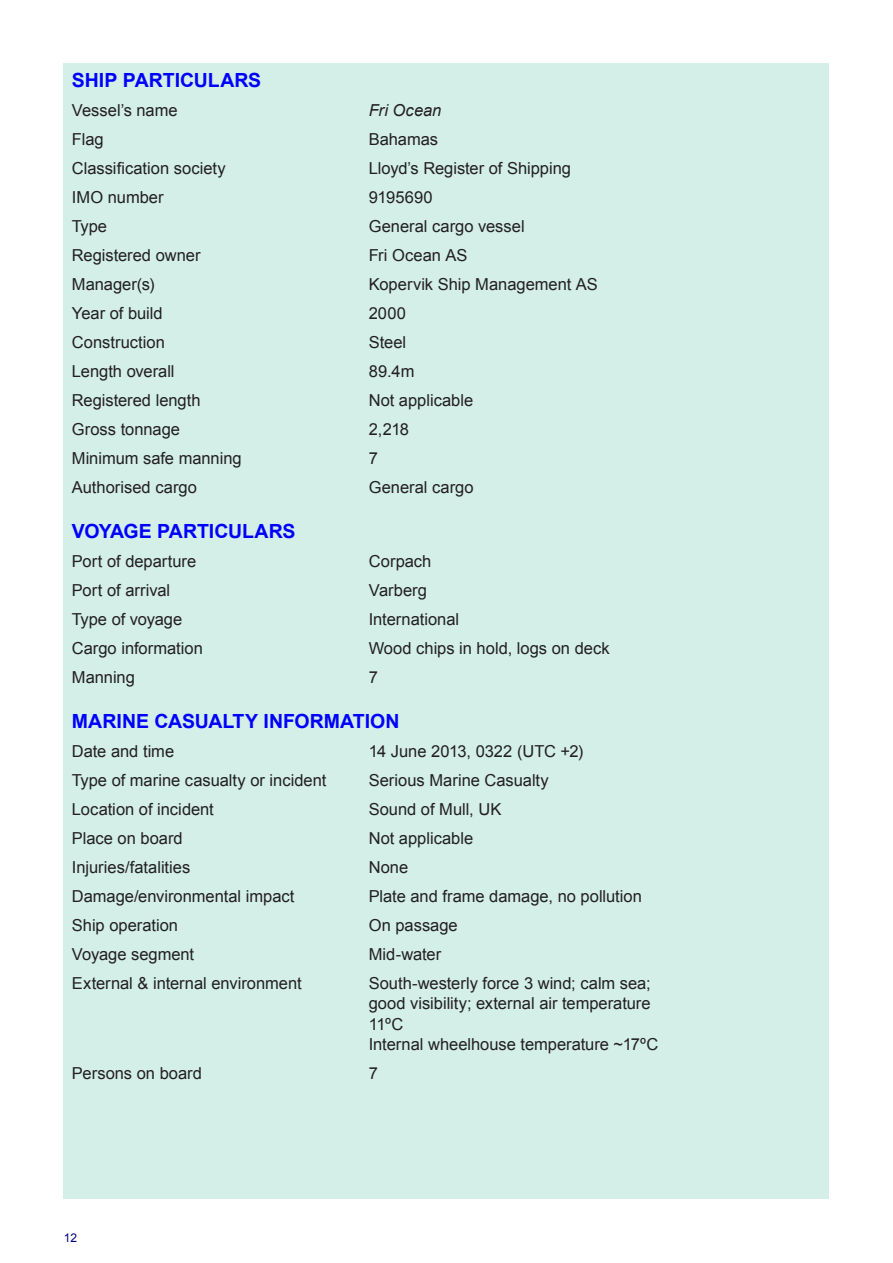
<style>
.page{position:relative;width:893px;height:1263px;background:#fff}
.page>*{position:absolute;margin:0;border:0;box-sizing:border-box;transform-origin:0 0}
._2_2_Table_Header{font:700 19.5px "Arial";color:#00f}
._3_5_Table_Text{font:16.5px/20.2px "Arial";color:#231f20;text-align:justify}
._3_5_Table_Text-2{font:italic 16.5px "Arial";color:#231f20}
.t1{font:12px "Arial";color:#000080}
</style>
<div class="page">
<div style="left:64px;top:64px;width:765px;height:1135px;background:#d3efe8"></div>
<p class="_2_2_Table_Header" style="left:72px;top:67px;width:191px">SHIP PARTICULARS</p>
<p class="_3_5_Table_Text" style="left:72px;top:100px;width:107px">Vessel’s name</p>
<p class="_3_5_Table_Text-2" style="left:369px;top:100px;width:74px">Fri Ocean</p>
<p class="_3_5_Table_Text" style="left:72px;top:129px;width:33px">Flag</p>
<p class="_3_5_Table_Text" style="left:369px;top:129px;width:71px">Bahamas</p>
<p class="_3_5_Table_Text" style="left:72px;top:158px;width:155px">Classification society</p>
<p class="_3_5_Table_Text" style="left:369px;top:158px;width:204px">Lloyd’s Register of Shipping</p>
<p class="_3_5_Table_Text" style="left:72px;top:187px;width:93px">IMO number</p>
<p class="_3_5_Table_Text" style="left:369px;top:187px;width:66px">9195690</p>
<p class="_3_5_Table_Text" style="left:72px;top:216px;width:37px">Type</p>
<p class="_3_5_Table_Text" style="left:369px;top:216px;width:157px">General cargo vessel</p>
<p class="_3_5_Table_Text" style="left:72px;top:245px;width:130px">Registered owner</p>
<p class="_3_5_Table_Text" style="left:369px;top:245px;width:100px">Fri Ocean AS</p>
<p class="_3_5_Table_Text" style="left:72px;top:275px;width:84px">Manager(s)</p>
<p class="_3_5_Table_Text" style="left:369px;top:275px;width:231px">Kopervik Ship Management AS</p>
<p class="_3_5_Table_Text" style="left:72px;top:304px;width:92px">Year of build</p>
<p class="_3_5_Table_Text" style="left:369px;top:304px;width:39px">2000</p>
<p class="_3_5_Table_Text" style="left:72px;top:333px;width:95px">Construction</p>
<p class="_3_5_Table_Text" style="left:369px;top:333px;width:39px">Steel</p>
<p class="_3_5_Table_Text" style="left:72px;top:362px;width:104px">Length overall</p>
<p class="_3_5_Table_Text" style="left:369px;top:362px;width:47px">89.4m</p>
<p class="_3_5_Table_Text" style="left:72px;top:391px;width:130px">Registered length</p>
<p class="_3_5_Table_Text" style="left:369px;top:391px;width:106px">Not applicable</p>
<p class="_3_5_Table_Text" style="left:72px;top:420px;width:110px">Gross tonnage</p>
<p class="_3_5_Table_Text" style="left:369px;top:420px;width:42px">2,218</p>
<p class="_3_5_Table_Text" style="left:72px;top:449px;width:171px">Minimum safe manning</p>
<p class="_3_5_Table_Text" style="left:369px;top:449px;width:11px">7</p>
<p class="_3_5_Table_Text" style="left:72px;top:478px;width:127px">Authorised cargo</p>
<p class="_3_5_Table_Text" style="left:369px;top:478px;width:106px">General cargo</p>
<p class="_2_2_Table_Header" style="left:72px;top:518px;width:225px">VOYAGE PARTICULARS</p>
<p class="_3_5_Table_Text" style="left:72px;top:551px;width:126px">Port of departure</p>
<p class="_3_5_Table_Text" style="left:369px;top:551px;width:64px">Corpach</p>
<p class="_3_5_Table_Text" style="left:72px;top:580px;width:100px">Port of arrival</p>
<p class="_3_5_Table_Text" style="left:369px;top:580px;width:60px">Varberg</p>
<p class="_3_5_Table_Text" style="left:72px;top:609px;width:112px">Type of voyage</p>
<p class="_3_5_Table_Text" style="left:369px;top:609px;width:92px">International</p>
<p class="_3_5_Table_Text" style="left:72px;top:638px;width:133px">Cargo information</p>
<p class="_3_5_Table_Text" style="left:369px;top:638px;width:242px">Wood chips in hold, logs on deck</p>
<p class="_3_5_Table_Text" style="left:72px;top:667px;width:65px">Manning</p>
<p class="_3_5_Table_Text" style="left:369px;top:667px;width:11px">7</p>
<p class="_2_2_Table_Header" style="left:72px;top:708px;width:329px">MARINE CASUALTY INFORMATION</p>
<p class="_3_5_Table_Text" style="left:72px;top:741px;width:104px">Date and time</p>
<p class="_3_5_Table_Text" style="left:369px;top:741px;width:216px">14 June 2013, 0322 (UTC +2)</p>
<p class="_3_5_Table_Text" style="left:72px;top:770px;width:256px">Type of marine casualty or incident</p>
<p class="_3_5_Table_Text" style="left:369px;top:770px;width:182px">Serious Marine Casualty</p>
<p class="_3_5_Table_Text" style="left:72px;top:799px;width:143px">Location of incident</p>
<p class="_3_5_Table_Text" style="left:369px;top:799px;width:134px">Sound of Mull, UK</p>
<p class="_3_5_Table_Text" style="left:72px;top:828px;width:112px">Place on board</p>
<p class="_3_5_Table_Text" style="left:369px;top:828px;width:106px">Not applicable</p>
<p class="_3_5_Table_Text" style="left:72px;top:857px;width:120px">Injuries/fatalities</p>
<p class="_3_5_Table_Text" style="left:369px;top:857px;width:41px">None</p>
<p class="_3_5_Table_Text" style="left:72px;top:886px;width:224px">Damage/environmental impact</p>
<p class="_3_5_Table_Text" style="left:369px;top:886px;width:275px">Plate and frame damage, no pollution</p>
<p class="_3_5_Table_Text" style="left:72px;top:915px;width:108px">Ship operation</p>
<p class="_3_5_Table_Text" style="left:369px;top:915px;width:91px">On passage</p>
<p class="_3_5_Table_Text" style="left:72px;top:944px;width:124px">Voyage segment</p>
<p class="_3_5_Table_Text" style="left:369px;top:944px;width:74px">Mid-water</p>
<p class="_3_5_Table_Text" style="left:72px;top:973px;width:231px">External &amp; internal environment</p>
<p class="_3_5_Table_Text" style="left:369px;top:973px;width:283px">South-westerly force 3 wind; calm sea; good visibility; external air temperature 11ºC</p>
<p class="_3_5_Table_Text" style="left:369px;top:1034px;width:291px">Internal wheelhouse temperature ~17ºC</p>
<p class="_3_5_Table_Text" style="left:72px;top:1063px;width:132px">Persons on board</p>
<p class="_3_5_Table_Text" style="left:369px;top:1063px;width:11px">7</p>
<p class="t1" style="left:64px;top:1230px;width:15px">12</p>
</div>
